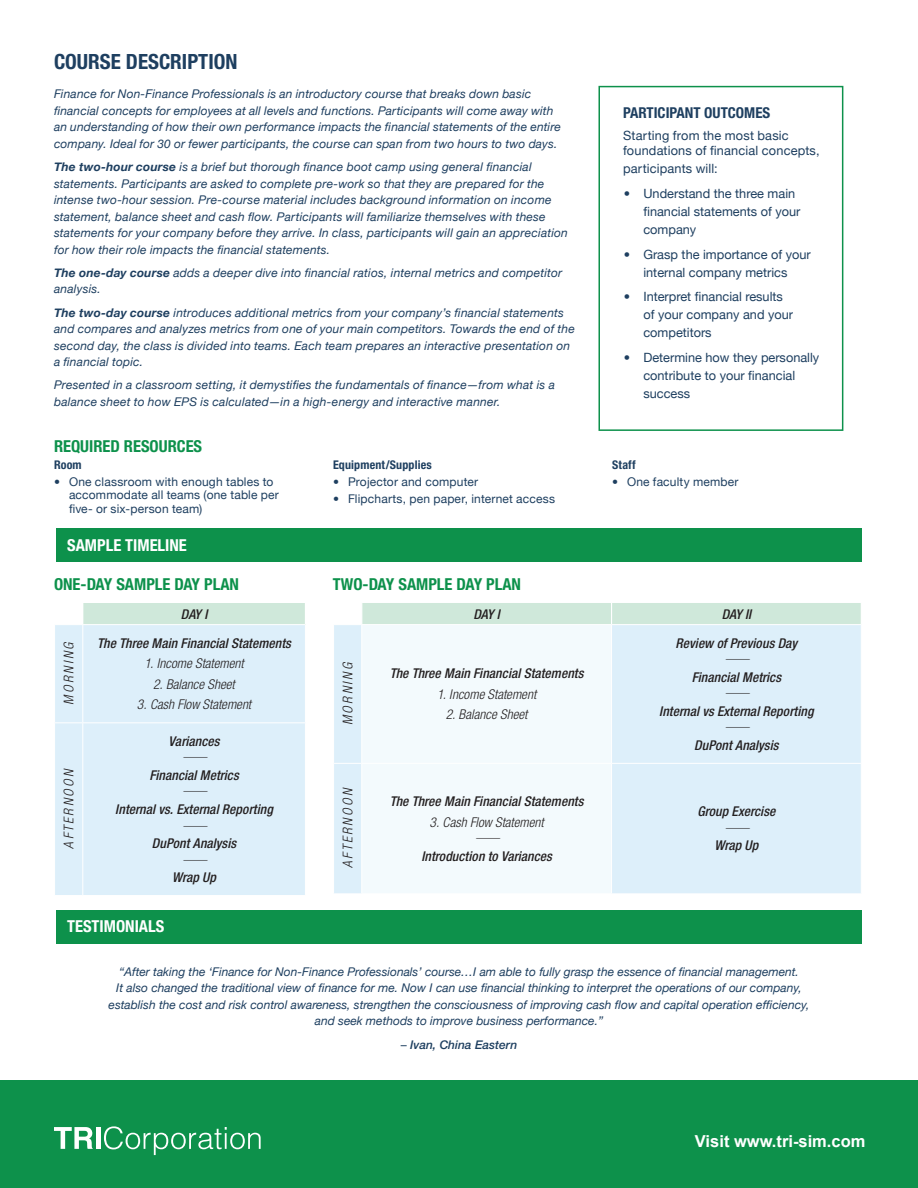
<style>
.page{position:relative;width:918px;height:1188px;background:#fff}
.page>*{position:absolute;margin:0;border:0;box-sizing:border-box;transform-origin:0 0}
.t1{font:700 condensed 21px "Helvetica Neue LT Std";color:#1e3f60}
.t2{font:700 condensed 16.5px "Helvetica Neue LT Std";color:#0d914b}
.t3{font:700 condensed 16.5px "Helvetica Neue LT Std";color:#fff}
.t4{font:700 16.5px "Arial";color:#fff}
.t5{font:700 condensed 15px "Helvetica Neue LT Std";color:#1e3f60}
.t6{font:italic 500 condensed 13.5px "Helvetica Neue LT Std";letter-spacing:.005em;color:#231f20}
.t7{font:italic 300 condensed 13.5px "Helvetica Neue LT Std";color:#231f20}
.t8{font:12.75px/18px "Helvetica Neue";color:#1e3f60}
.t9{font:italic 12px/16.5px "Helvetica Neue";letter-spacing:.015em;color:#1e3f60}
.t10{font:12px/13.5px "Helvetica Neue";letter-spacing:.015em;color:#1e3f60}
.t11{font:700 condensed 12px "Helvetica Neue LT Std";letter-spacing:.015em;color:#1e3f60}
.t12{font:italic 500 12px "Helvetica Neue LT Std";color:#1e3f60}
.t13{font:italic 500 condensed 6px "Helvetica Neue LT Std";color:#231f20;scale:4 1}
.s1{font-weight:700}
.s2{font-family:"Helvetica Neue";font-weight:400;font-style:normal}
</style>
<div class="page">
<div style="left:56px;top:528px;width:806px;height:34px;background:#0d914b"></div>
<div style="left:56px;top:910px;width:806px;height:34px;background:#0d914b"></div>
<div style="left:598px;top:86px;width:245px;height:345px;border:2px solid #0d914b"></div>
<div style="left:83px;top:603px;width:222px;height:22px;background:#cfe8da"></div>
<div style="left:55px;top:625px;width:250px;height:270px;background:#ddeffa"></div>
<hr style="left:83px;top:624px;width:223px;height:1px;background:#fff">
<hr style="left:82px;top:625px;width:1px;height:97px;background:#fff">
<svg style="left:55px;top:722px;width:28px;height:1px"></svg>
<hr style="left:83px;top:722px;width:223px;height:1px;background:#fff">
<hr style="left:82px;top:723px;width:1px;height:172px;background:#fff">
<div style="left:334px;top:625px;width:527px;height:268px;background:#ddeffa"></div>
<div style="left:362px;top:625px;width:249px;height:268px;background:#f3fafd"></div>
<div style="left:362px;top:603px;width:499px;height:21px;background:#cfe8da"></div>
<hr style="left:361px;top:625px;width:1px;height:138px;background:#fff">
<hr style="left:611px;top:625px;width:1px;height:138px;background:#fff">
<svg style="left:334px;top:763px;width:28px;height:1px"></svg>
<hr style="left:362px;top:763px;width:250px;height:1px;background:#fff">
<hr style="left:361px;top:764px;width:1px;height:129px;background:#fff">
<hr style="left:612px;top:763px;width:250px;height:1px;background:#fff">
<hr style="left:611px;top:764px;width:1px;height:129px;background:#fff">
<svg style="left:334px;top:893px;width:27px;height:1px"></svg>
<div style="left:0;top:1080px;width:918px;height:108px;background:#0d914b"></div>
<svg style="left:54px;top:1127px;width:39px;height:22px"></svg>
<div style="left:96px;top:1127px;width:5px;height:22px;background:#fff"></div>
<svg style="left:104px;top:1126px;width:157px;height:29px"></svg>
<h1 class="t1" style="left:54px;top:49px;width:185px">COURSE DESCRIPTION</h1>
<p class="t9" style="left:54px;top:86px;width:509px">Finance for Non-Finance Professionals is an introductory course that breaks down basic financial concepts for employees at all levels and functions. Participants will come away with an understanding of how their own performance impacts the financial statements of the entire company. Ideal for 30 or fewer participants, the course can span from two hours to two days.</p>
<p class="t9" style="left:54px;top:158px;width:515px"><span class="s1">The two-hour course</span> is a brief but thorough finance boot camp using general financial statements. Participants are asked to complete pre-work so that they are prepared for the intense two-hour session. Pre-course material includes background information on income statement, balance sheet and cash flow. Participants will familiarize themselves with these statements for your company before they arrive. In class, participants will gain an appreciation for how their role impacts the financial statements.</p>
<p class="t9" style="left:54px;top:264px;width:510px"><span class="s1">The one-day course</span> adds a deeper dive into financial ratios, internal metrics and competitor analysis.</p>
<p class="t9" style="left:54px;top:304px;width:522px"><span class="s1">The two-day course</span> introduces additional metrics from your company’s financial statements and compares and analyzes metrics from one of your main competitors. Towards the end of the second day, the class is divided into teams. Each team prepares an interactive presentation on a financial topic.</p>
<p class="t9" style="left:54px;top:377px;width:502px">Presented in a classroom setting, it demystifies the fundamentals of finance—from what is a balance sheet to how EPS is calculated—in a high-energy and interactive manner.</p>
<h2 class="t2" style="left:54px;top:436px;width:150px">REQUIRED RESOURCES</h2>
<p class="t11" style="left:54px;top:457px;width:29px">Room</p>
<p class="t10" style="left:69px;top:475px;width:211px;text-indent:-15px">• One classroom with enough tables to accommodate all teams (one table per five- or six-person team)</p>
<h2 class="t3" style="left:67px;top:535px;width:121px">SAMPLE TIMELINE</h2>
<p class="t11" style="left:333px;top:457px;width:100px">Equipment/Supplies</p>
<p class="t10" style="left:333px;top:475px;width:147px">• Projector and computer</p>
<p class="t10" style="left:333px;top:492px;width:224px">• Flipcharts, pen paper, internet access</p>
<h2 class="t2" style="left:54px;top:574px;width:187px">ONE-DAY SAMPLE DAY PLAN</h2>
<h2 class="t2" style="left:333px;top:574px;width:190px">TWO-DAY SAMPLE DAY PLAN</h2>
<p class="t5" style="left:623px;top:103px;width:149px">PARTICIPANT OUTCOMES</p>
<p class="t8" style="left:623px;top:127px;width:198px;line-height:15.3px">Starting from the most basic foundations of financial concepts,</p>
<p class="t8" style="left:623px;top:159px;width:96px">participants will:</p>
<p class="t8" style="left:643px;top:184px;width:159px;text-indent:-19px">• Understand the three main financial statements of your company</p>
<p class="t8" style="left:624px;top:245px;width:188px;text-align:center">• Grasp the importance of your internal company metrics</p>
<p class="t8" style="left:643px;top:288px;width:151px;text-indent:-19px">• Interpret financial results of your company and your competitors</p>
<p class="t8" style="left:643px;top:348px;width:177px;text-indent:-19px">• Determine how they personally contribute to your financial success</p>
<p class="t11" style="left:612px;top:457px;width:25px">Staff</p>
<p class="t10" style="left:612px;top:475px;width:128px">• One faculty member</p>
<p class="t6" style="left:181px;top:606px;width:28px">DAY I</p>
<p class="t7" style="left:61px;top:705px;width:65px;rotate:-90deg">MORNING</p>
<p class="t6" style="left:97px;top:635px;width:195px">The Three Main Financial Statements</p>
<p class="t7" style="left:145px;top:656px;width:101px">1. Income Statement</p>
<p class="t7" style="left:153px;top:676px;width:83px">2. Balance Sheet</p>
<p class="t7" style="left:137px;top:697px;width:116px">3. Cash Flow Statement</p>
<p class="t7" style="left:61px;top:849px;width:82px;rotate:-90deg">AFTERNOON</p>
<p class="t6" style="left:169px;top:733px;width:52px">Variances</p>
<p class="t13" style="left:182px;top:754px;width:7px">—</p>
<p class="t6" style="left:149px;top:767px;width:91px">Financial Metrics</p>
<p class="t13" style="left:182px;top:788px;width:7px">—</p>
<p class="t6" style="left:115px;top:801px;width:159px">Internal vs. External Reporting</p>
<p class="t13" style="left:182px;top:822px;width:7px">—</p>
<p class="t6" style="left:152px;top:835px;width:86px">DuPont Analysis</p>
<p class="t13" style="left:182px;top:856px;width:7px">—</p>
<p class="t6" style="left:172px;top:869px;width:46px">Wrap Up</p>
<h2 class="t3" style="left:67px;top:916px;width:99px">TESTIMONIALS</h2>
<p class="t6" style="left:473px;top:606px;width:28px">DAY I</p>
<p class="t6" style="left:722px;top:606px;width:31px">DAY II</p>
<p class="t7" style="left:340px;top:725px;width:65px;rotate:-90deg">MORNING</p>
<p class="t6" style="left:390px;top:665px;width:195px">The Three Main Financial Statements</p>
<p class="t7" style="left:437px;top:686px;width:101px">1. Income Statement</p>
<p class="t7" style="left:446px;top:707px;width:83px">2. Balance Sheet</p>
<p class="t7" style="left:340px;top:868px;width:82px;rotate:-90deg">AFTERNOON</p>
<p class="t6" style="left:390px;top:793px;width:195px">The Three Main Financial Statements</p>
<p class="t7" style="left:430px;top:814px;width:116px">3. Cash Flow Statement</p>
<p class="t13" style="left:475px;top:834px;width:7px">—</p>
<p class="t6" style="left:421px;top:848px;width:132px">Introduction to Variances</p>
<p class="t6" style="left:676px;top:635px;width:123px">Review of Previous Day</p>
<p class="t13" style="left:724px;top:656px;width:7px">—</p>
<p class="t6" style="left:692px;top:669px;width:91px">Financial Metrics</p>
<p class="t13" style="left:724px;top:690px;width:7px">—</p>
<p class="t6" style="left:659px;top:703px;width:156px">Internal vs External Reporting</p>
<p class="t13" style="left:724px;top:724px;width:7px">—</p>
<p class="t6" style="left:694px;top:737px;width:86px">DuPont Analysis</p>
<p class="t6" style="left:697px;top:804px;width:80px">Group Exercise</p>
<p class="t13" style="left:724px;top:824px;width:7px">—</p>
<p class="t6" style="left:714px;top:838px;width:46px">Wrap Up</p>
<p class="t9" style="left:109px;top:963px;width:702px;text-align:center">“After taking the ‘Finance for Non-Finance Professionals’ course…I am able to fully grasp the essence of financial management.<br>It also changed the traditional view of finance for me. Now I can use financial thinking to interpret the operations of our company, establish the cost and risk control awareness, strengthen the consciousness of improving cash flow and capital operation efficiency, and seek methods to improve business performance.”</p>
<p class="t12" style="left:401px;top:1037px;width:118px"><span class="s2">–</span> Ivan, China Eastern</p>
<h2 class="t4" style="left:695px;top:1130px;width:172px">Visit www.tri-sim.com</h2>
</div>
